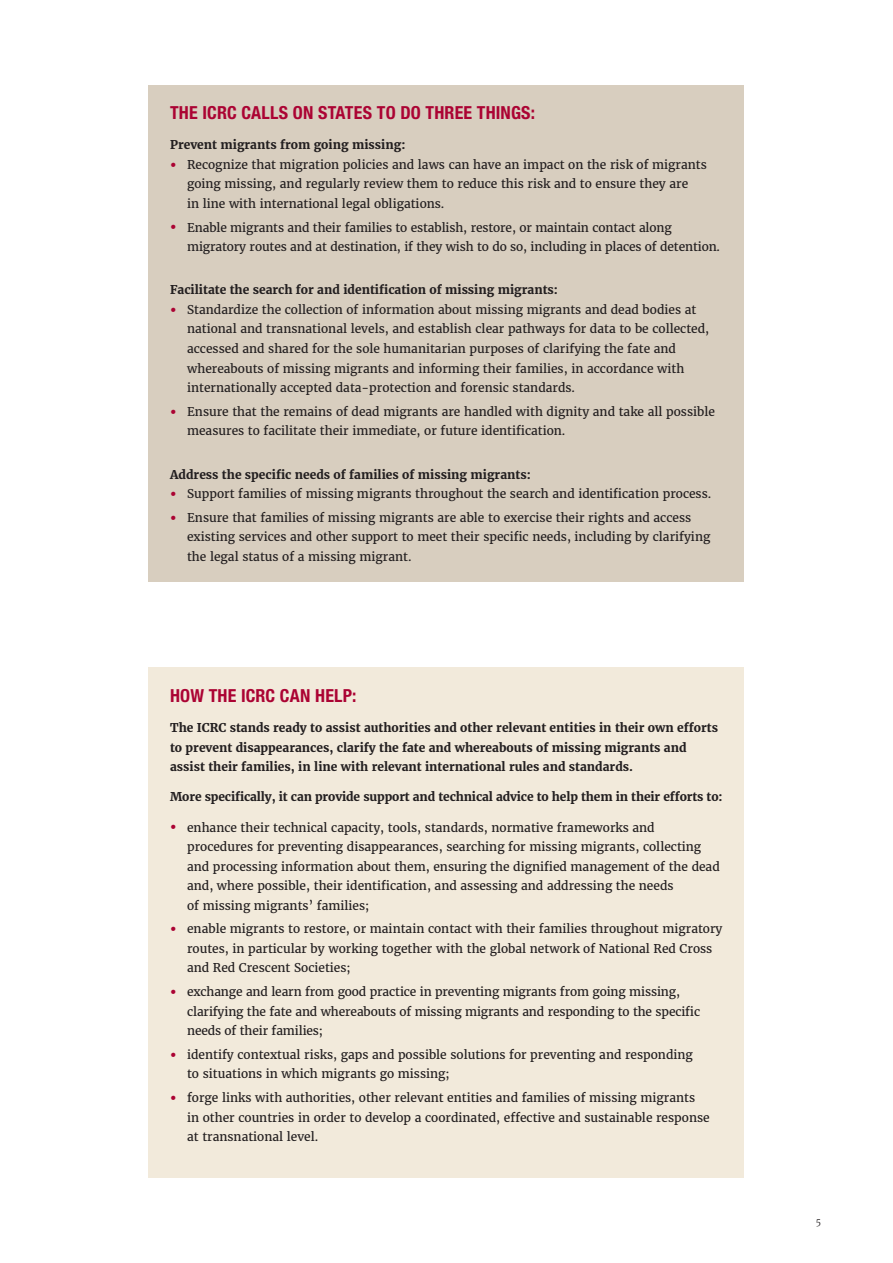
<style>
.page{position:relative;width:893px;height:1263px;background:#fff}
.page>*{position:absolute;margin:0;border:0;box-sizing:border-box;transform-origin:0 0}
.t1{font:700 condensed 18px "Helvetica Neue LT Std";letter-spacing:.01em;color:#ab0333}
.t2{font:12px/19.5px "Merriweather";color:#231f20}
.t3{font:700 12px/19.5px "Merriweather";color:#231f20}
.t4{font:300 9px "Merriweather";color:#231f20}
.s1{font-weight:900;font-size:15px;color:#ab0333}
</style>
<div class="page">
<div style="left:149px;top:668px;width:595px;height:510px;background:#f2eadb"></div>
<div style="left:149px;top:85px;width:595px;height:497px;background:#d8cebf"></div>
<h1 class="t1" style="left:170px;top:102px;width:366px">THE ICRC CALLS ON STATES TO DO THREE THINGS:</h1>
<p class="t3" style="left:170px;top:135px;width:237px">Prevent migrants from going missing:</p>
<p class="t2" style="left:187px;top:155px;width:521px;text-indent:-17px"><span class="s1">•</span> Recognize that migration policies and laws can have an impact on the risk of migrants going missing, and regularly review them to reduce this risk and to ensure they are<br>in line with international legal obligations.</p>
<p class="t2" style="left:187px;top:217px;width:534px;text-indent:-17px"><span class="s1">•</span> Enable migrants and their families to establish, restore, or maintain contact along migratory routes and at destination, if they wish to do so, including in places of detention.</p>
<p class="t3" style="left:170px;top:280px;width:389px">Facilitate the search for and identification of missing migrants:</p>
<p class="t2" style="left:187px;top:300px;width:524px;text-indent:-17px"><span class="s1">•</span> Standardize the collection of information about missing migrants and dead bodies at national and transnational levels, and establish clear pathways for data to be collected, accessed and shared for the sole humanitarian purposes of clarifying the fate and whereabouts of missing migrants and informing their families, in accordance with internationally accepted data-protection and forensic standards.</p>
<p class="t2" style="left:187px;top:401px;width:529px;text-indent:-17px"><span class="s1">•</span> Ensure that the remains of dead migrants are handled with dignity and take all possible measures to facilitate their immediate, or future identification.</p>
<p class="t3" style="left:170px;top:464px;width:362px">Address the specific needs of families of missing migrants:</p>
<p class="t2" style="left:170px;top:484px;width:543px"><span class="s1">•</span> Support families of missing migrants throughout the search and identification process.</p>
<p class="t2" style="left:187px;top:507px;width:525px;text-indent:-17px"><span class="s1">•</span> Ensure that families of missing migrants are able to exercise their rights and access existing services and other support to meet their specific needs, including by clarifying the legal status of a missing migrant.</p>
<h1 class="t1" style="left:170px;top:684px;width:188px">HOW THE ICRC CAN HELP:</h1>
<p class="t3" style="left:170px;top:718px;width:549px">The ICRC stands ready to assist authorities and other relevant entities in their own efforts to prevent disappearances, clarify the fate and whereabouts of missing migrants and assist their families, in line with relevant international rules and standards.</p>
<p class="t3" style="left:170px;top:787px;width:554px">More specifically, it can provide support and technical advice to help them in their efforts to:</p>
<p class="t2" style="left:187px;top:817px;width:534px;text-indent:-17px"><span class="s1">•</span> enhance their technical capacity, tools, standards, normative frameworks and procedures for preventing disappearances, searching for missing migrants, collecting and processing information about them, ensuring the dignified management of the dead and, where possible, their identification, and assessing and addressing the needs<br>of missing migrants’ families;</p>
<p class="t2" style="left:187px;top:919px;width:537px;text-indent:-17px"><span class="s1">•</span> enable migrants to restore, or maintain contact with their families throughout migratory routes, in particular by working together with the global network of National Red Cross and Red Crescent Societies;</p>
<p class="t2" style="left:187px;top:982px;width:515px;text-indent:-17px"><span class="s1">•</span> exchange and learn from good practice in preventing migrants from going missing, clarifying the fate and whereabouts of missing migrants and responding to the specific needs of their families;</p>
<p class="t2" style="left:187px;top:1045px;width:507px;text-indent:-17px"><span class="s1">•</span> identify contextual risks, gaps and possible solutions for preventing and responding to situations in which migrants go missing;</p>
<p class="t2" style="left:187px;top:1088px;width:524px;text-indent:-17px"><span class="s1">•</span> forge links with authorities, other relevant entities and families of missing migrants in other countries in order to develop a coordinated, effective and sustainable response at transnational level.</p>
<p class="t4" style="left:816px;top:1215px;width:7px">5</p>
</div>
